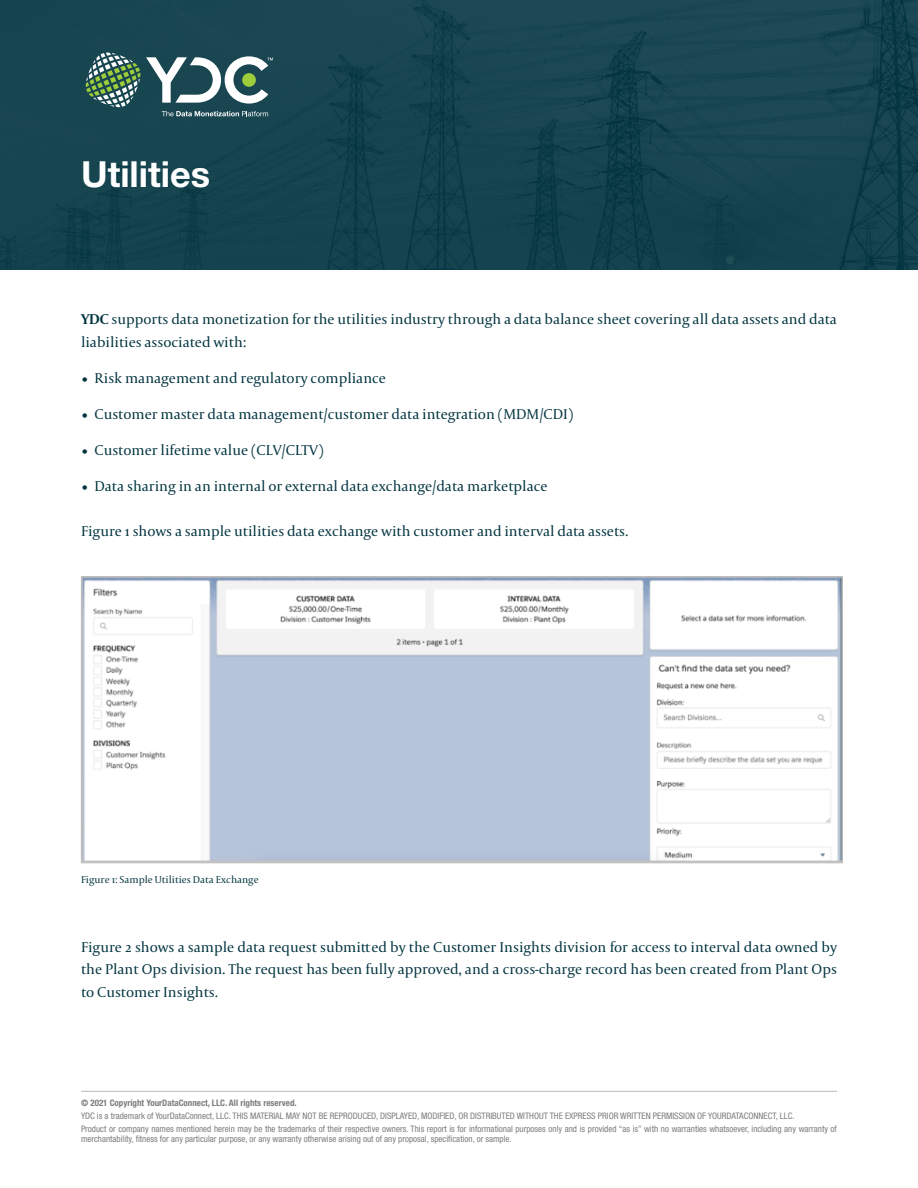
<style>
.page{position:relative;width:918px;height:1188px;background:#fff}
.page>*{position:absolute;margin:0;border:0;box-sizing:border-box;transform-origin:0 0}
.t1{font:700 36px "Helvetica Neue";color:#fff}
.t2{font:15px/22.5px "Capitolium 2";color:#023440}
.t3{font:10.5px "Capitolium 2";color:#023440}
.t4{font:condensed 9px/12.6px "Helvetica Neue";color:#7d7d7d}
.t5{font:700 condensed 9px "Helvetica Neue";color:#7d7d7d}
.s1{font-weight:700}
</style>
<div class="page">
<img style="left:0;top:0;width:918px;height:270px">
<hr style="left:81px;top:1091px;width:756px;height:1px;background:#b9b9b9">
<svg style="left:162px;top:111px;width:106px;height:5px"></svg>
<svg style="left:86px;top:53px;width:54px;height:54px;background:#567c6b"></svg>
<svg style="left:146px;top:56px;width:127px;height:48px"></svg>
<img style="left:83px;top:578px;width:758px;height:283px">
<h1 class="t1" style="left:81px;top:152px;width:131px">Utilities</h1>
<p class="t2" style="left:81px;top:308px;width:758px"><span class="s1">YDC</span> supports data monetization for the utilities industry through a data balance sheet covering all data assets and data liabilities associated with:</p>
<p class="t2" style="left:81px;top:366px;width:307px">• Risk management and regulatory compliance</p>
<p class="t2" style="left:81px;top:402px;width:494px">• Customer master data management/customer data integration (MDM/CDI)</p>
<p class="t2" style="left:81px;top:438px;width:244px">• Customer lifetime value (CLV/CLTV)</p>
<p class="t2" style="left:81px;top:474px;width:468px">• Data sharing in an internal or external data exchange/data marketplace</p>
<p class="t2" style="left:81px;top:519px;width:549px">Figure 1 shows a sample utilities data exchange with customer and interval data assets.</p>
<p class="t3" style="left:81px;top:872px;width:179px">Figure 1: Sample Utilities Data Exchange</p>
<p class="t2" style="left:81px;top:935px;width:758px;text-align:justify">Figure 2 shows a sample data request submitted by the Customer Insights division for access to interval data owned by the Plant Ops division. The request has been fully approved, and a cross-charge record has been created from Plant Ops to Customer Insights.</p>
<p class="t5" style="left:81px;top:1098px;width:217px">© 2021 Copyright YourDataConnect, LLC. All rights reserved.</p>
<p class="t4" style="left:81px;top:1110px;width:757px">YDC is a trademark of YourDataConnect, LLC. THIS MATERIAL MAY NOT BE REPRODUCED, DISPLAYED, MODIFIED, OR DISTRIBUTED WITHOUT THE EXPRESS PRIOR WRITTEN PERMISSION OF YOURDATACONNECT, LLC.<br>Product or company names mentioned herein may be the trademarks of their respective owners. This report is for informational purposes only and is provided “as is” with no warranties whatsoever, including any warranty of</p>
<p class="t4" style="left:81px;top:1133px;width:432px">merchantability, fitness for any particular purpose, or any warranty otherwise arising out of any proposal, specification, or sample.</p>
</div>
